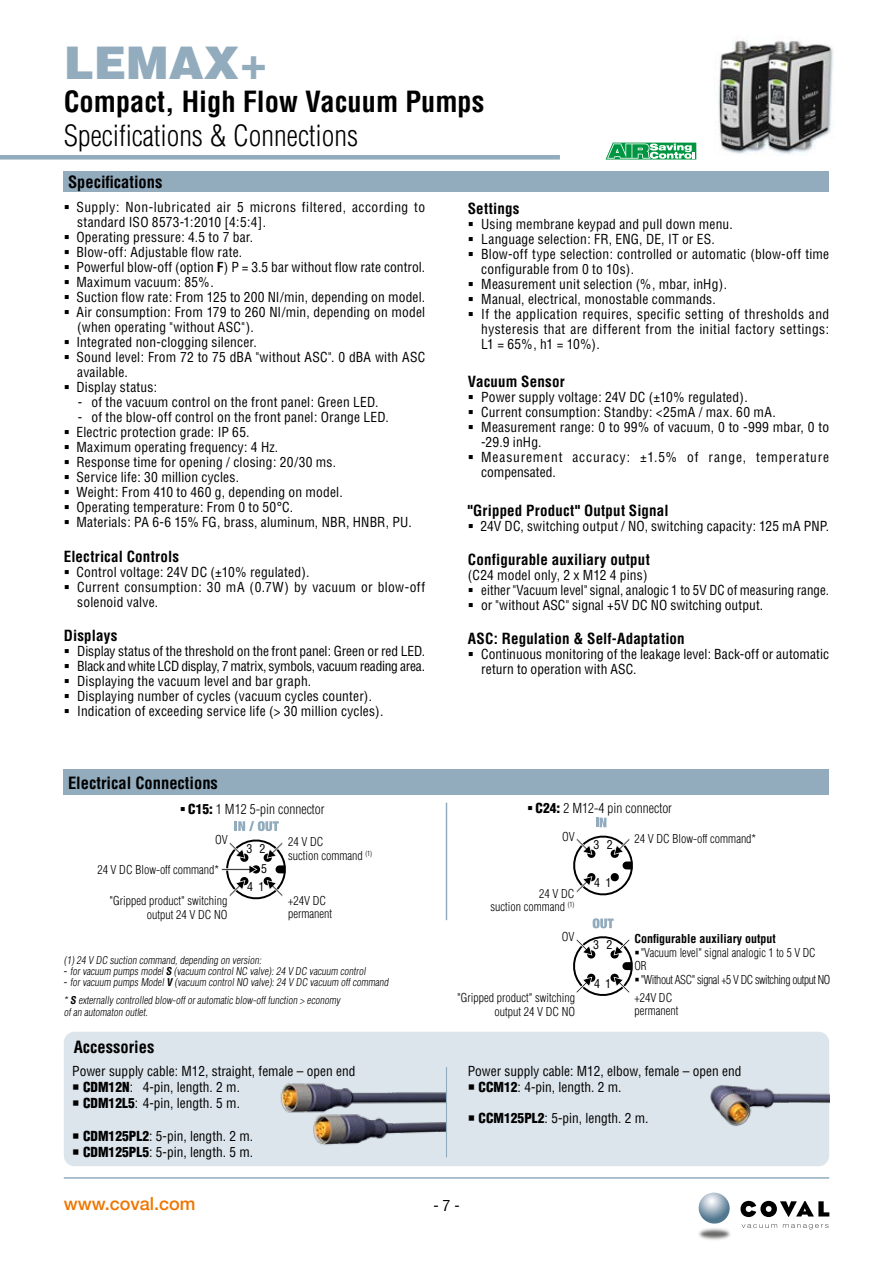
<style>
.page{position:relative;width:893px;height:1263px;background:#fff}
.page>*{position:absolute;margin:0;border:0;box-sizing:border-box;transform-origin:0 0}
.t1{font:900 45px "Helvetica";color:#92acbe}
.t2{font:700 condensed 28.5px "Helvetica";color:#000}
.t3{font:300 condensed 28.5px "Helvetica";color:#000}
.t4{font:500 18px "Helvetica Neue";color:#ee7601}
.t5{font:700 condensed 16.5px "Helvetica";color:#000}
.t6{font:700 condensed 15px "Helvetica";letter-spacing:.01em;color:#000}
.t7{font:condensed 15px "Helvetica";color:#000;scale:1.05 1}
.t8{font:condensed 13.5px/15px "Helvetica";letter-spacing:.01em;color:#000}
.t9{font:300 condensed 13.5px "Helvetica";color:#000}
.t10{font:300 condensed 12px/13.5px "Helvetica";color:#000}
.t11{font:300 condensed 12px "Helvetica";letter-spacing:-.035em;color:#000}
.t12{font:700 condensed 12px "Helvetica";color:#000}
.t13{font:condensed 12px "Helvetica";color:#000}
.t14{font:300 condensed 10.5px/11.2px "Helvetica";color:#000}
.s1{font-weight:700}
.s2{font-weight:900}
.s3{font-weight:400}
</style>
<div class="page">
<hr style="left:64px;top:1177px;width:765px;height:2px;background:#92acbe">
<div style="left:0;top:155px;width:560px;height:5px;background:#92acbe"></div>
<img style="left:699px;top:1228px;width:31px;height:12px">
<svg style="left:698px;top:1192px;width:32px;height:32px"></svg>
<svg style="left:742px;top:1224px;width:35px;height:4px"></svg>
<svg style="left:783px;top:1224px;width:45px;height:5px"></svg>
<svg style="left:740px;top:1201px;width:89px;height:16px"></svg>
<div style="left:64px;top:171px;width:765px;height:21px;background:#92acbe"></div>
<img style="left:662px;top:40px;width:171px;height:119px">
<svg style="left:606px;top:143px;width:90px;height:17px;background:#5fbd87"></svg>
<div style="left:64px;top:1032px;width:765px;height:134px;background:#dce5ec;border-radius:11px"></div>
<img style="left:280px;top:1083px;width:166px;height:62px">
<img style="left:710px;top:1085px;width:119px;height:41px">
<hr style="left:446px;top:1067px;width:1px;height:90px;background:#92acbe">
<div style="left:64px;top:770px;width:765px;height:25px;background:#92acbe"></div>
<svg style="left:221px;top:821px;width:65px;height:78px"></svg>
<svg style="left:596px;top:818px;width:10px;height:9px"></svg>
<svg style="left:573px;top:835px;width:60px;height:60px"></svg>
<hr style="left:446px;top:803px;width:1px;height:117px;background:#92acbe">
<svg style="left:573px;top:918px;width:60px;height:78px"></svg>
<h1 class="t1" style="left:64px;top:33px;width:206px">LEMAX+</h1>
<h2 class="t2" style="left:64px;top:84px;width:422px">Compact, High Flow Vacuum Pumps</h2>
<h2 class="t3" style="left:64px;top:118px;width:296px">Specifications &amp; Connections</h2>
<p class="t5" style="left:68px;top:172px;width:96px">Specifications</p>
<p class="t8" style="left:77px;top:200px;width:350px">Supply: Non-lubricated air 5 microns filtered, according to standard ISO 8573-1:2010 [4:5:4].<br>Operating pressure: 4.5 to 7 bar.<br>Blow-off: Adjustable flow rate.<br>Powerful blow-off (option <span class="s1">F</span>) P = 3.5 bar without flow rate control.<br>Maximum vacuum: 85%.<br>Suction flow rate: From 125 to 200 Nl/min, depending on model.<br>Air consumption: From 179 to 260 Nl/min, depending on model (when operating "without ASC").<br>Integrated non-clogging silencer.<br>Sound level: From 72 to 75 dBA "without ASC". 0 dBA with ASC available.<br>Display status:</p>
<p class="t8" style="left:78px;top:395px;width:302px">- of the vacuum control on the front panel: Green LED.</p>
<p class="t8" style="left:77px;top:410px;width:337px">- of the blow-off control on the front panel: Orange LED.<br>Electric protection grade: IP 65.<br>Maximum operating frequency: 4 Hz.<br>Response time for opening / closing: 20/30 ms.<br>Service life: 30 million cycles.<br>Weight: From 410 to 460 g, depending on model.<br>Operating temperature: From 0 to 50°C.<br>Materials: PA 6-6 15% FG, brass, aluminum, NBR, HNBR, PU.</p>
<p class="t6" style="left:64px;top:547px;width:117px">Electrical Controls</p>
<p class="t8" style="left:77px;top:564px;width:350px">Control voltage: 24V DC (±10% regulated).<br>Current consumption: 30 mA (0.7W) by vacuum or blow-off solenoid valve.</p>
<p class="t6" style="left:64px;top:626px;width:55px">Displays</p>
<p class="t8" style="left:77px;top:643px;width:349px">Display status of the threshold on the front panel: Green or red LED.<br>Black and white LCD display, 7 matrix, symbols, vacuum reading area.<br>Displaying the vacuum level and bar graph.<br>Displaying number of cycles (vacuum cycles counter).<br>Indication of exceeding service life (&gt; 30 million cycles).</p>
<p class="t6" style="left:468px;top:199px;width:53px">Settings</p>
<p class="t8" style="left:481px;top:216px;width:349px">Using membrane keypad and pull down menu.<br>Language selection: FR, ENG, DE, IT or ES.<br>Blow-off type selection: controlled or automatic (blow-off time configurable from 0 to 10s).<br>Measurement unit selection (%, mbar, inHg).<br>Manual, electrical, monostable commands.<br>If the application requires, specific setting of thresholds and hysteresis that are different from the initial factory settings:<br>L1 = 65%, h1 = 10%).</p>
<p class="t6" style="left:468px;top:372px;width:98px">Vacuum Sensor</p>
<p class="t8" style="left:481px;top:390px;width:349px">Power supply voltage: 24V DC (±10% regulated).<br>Current consumption: Standby: &lt;25mA / max. 60 mA.<br>Measurement range: 0 to 99% of vacuum, 0 to -999 mbar, 0 to -29.9 inHg.<br>Measurement accuracy: ±1.5% of range, temperature compensated.</p>
<p class="t6" style="left:468px;top:501px;width:202px">"Gripped Product" Output Signal</p>
<p class="t8" style="left:480px;top:518px;width:350px">24V DC, switching output / NO, switching capacity: 125 mA PNP.</p>
<p class="t6" style="left:468px;top:550px;width:184px">Configurable auxiliary output</p>
<p class="t8" style="left:481px;top:567px;width:349px;text-indent:-13px">(C24 model only, 2 x M12 4 pins)<br>either "Vacuum level" signal, analogic 1 to 5V DC of measuring range. or "without ASC" signal +5V DC NO switching output.</p>
<p class="t6" style="left:468px;top:629px;width:219px">ASC: Regulation &amp; Self-Adaptation</p>
<p class="t8" style="left:481px;top:647px;width:349px">Continuous monitoring of the leakage level: Back-off or automatic return to operation with ASC.</p>
<p class="t5" style="left:68px;top:773px;width:151px">Electrical Connections</p>
<p class="t9" style="left:188px;top:800px;width:138px"><span class="s2">C15:</span> 1 M12 5-pin connector</p>
<p class="t9" style="left:536px;top:800px;width:138px"><span class="s2">C24:</span> 2 M12-4 pin connector</p>
<p class="t10" style="left:288px;top:835px;width:86px">24 V DC<br>suction command <sup>(1)</sup></p>
<p class="t10" style="left:634px;top:832px;width:123px">24 V DC Blow-off command*</p>
<p class="t10" style="left:97px;top:863px;width:123px">24 V DC Blow-off command*</p>
<p class="t10" style="left:109px;top:894px;width:120px;text-align:right">"Gripped product" switching output 24 V DC NO</p>
<p class="t12" style="left:634px;top:931px;width:143px">Configurable auxiliary output</p>
<p class="t10" style="left:641px;top:945px;width:177px">"Vacuum level" signal analogic 1 to 5 V DC</p>
<p class="t10" style="left:634px;top:959px;width:14px">OR</p>
<p class="t11" style="left:641px;top:972px;width:191px">"Without ASC" signal +5 V DC switching output NO</p>
<p class="t10" style="left:457px;top:991px;width:120px;text-align:right">"Gripped product" switching output 24 V DC NO</p>
<p class="t10" style="left:562px;top:829px;width:14px">OV</p>
<p class="t10" style="left:215px;top:833px;width:14px">OV</p>
<p class="t13" style="left:607px;top:837px;width:7px">2</p>
<p class="t13" style="left:593px;top:837px;width:7px">3</p>
<p class="t13" style="left:260px;top:841px;width:7px">2</p>
<p class="t13" style="left:246px;top:841px;width:7px">3</p>
<p class="t13" style="left:261px;top:861px;width:7px">5</p>
<p class="t13" style="left:594px;top:875px;width:19px">4 1</p>
<p class="t13" style="left:247px;top:879px;width:19px">4 1</p>
<p class="t10" style="left:288px;top:893px;width:45px">+24V DC permanent</p>
<p class="t10" style="left:490px;top:886px;width:86px;text-align:right">24 V DC<br>suction command <sup>(1)</sup></p>
<p class="t10" style="left:562px;top:930px;width:14px">OV</p>
<p class="t13" style="left:606px;top:937px;width:7px">2</p>
<p class="t13" style="left:593px;top:937px;width:7px">3</p>
<p class="t14" style="left:64px;top:954px;width:201px">(1)24 V DC suction command,depending on version:</p>
<p class="t14" style="left:64px;top:965px;width:305px"><span class="s3">-</span> forvacuum pumps model<span class="s1">S</span> (vacuum controlNC valve):24 V DC vacuum control</p>
<p class="t14" style="left:64px;top:977px;width:328px"><span class="s3">-</span> forvacuum pumps Model<span class="s1">V</span> (vacuum controlNO valve):24 V DC vacuum offcommand</p>
<p class="t13" style="left:594px;top:976px;width:19px">4 1</p>
<p class="t10" style="left:634px;top:991px;width:45px">+24V DC permanent</p>
<p class="t14" style="left:64px;top:995px;width:280px">* <span class="s1">S</span> externally controlled blow-offorautomatic blow-offfunction &gt; economy ofan automaton outlet.</p>
<p class="t5" style="left:74px;top:1037px;width:82px">Accessories</p>
<p class="t8" style="left:72px;top:1063px;width:285px">Power supply cable: M12, straight, female – open end</p>
<p class="t8" style="left:72px;top:1080px;width:169px">○ <span class="s2">CDM12N</span>: 4-pin, length. 2 m.</p>
<p class="t8" style="left:72px;top:1096px;width:169px">○ <span class="s2">CDM12L5</span>: 4-pin, length. 5 m.</p>
<p class="t8" style="left:72px;top:1128px;width:182px">○ <span class="s2">CDM125PL2</span>: 5-pin, length. 2 m.</p>
<p class="t8" style="left:72px;top:1144px;width:182px">○ <span class="s2">CDM125PL5</span>: 5-pin, length. 5 m.</p>
<p class="t8" style="left:468px;top:1063px;width:275px">Power supply cable: M12, elbow, female – open end</p>
<p class="t8" style="left:468px;top:1080px;width:155px">○ <span class="s2">CCM12</span>: 4-pin, length. 2 m.</p>
<p class="t8" style="left:468px;top:1110px;width:182px">○ <span class="s2">CCM125PL2</span>: 5-pin, length. 2 m.</p>
<h3 class="t4" style="left:64px;top:1189px;width:133px">www.coval.com</h3>
<p class="t7" style="left:433px;top:1196px;width:26px">- 7 -</p>
</div>
